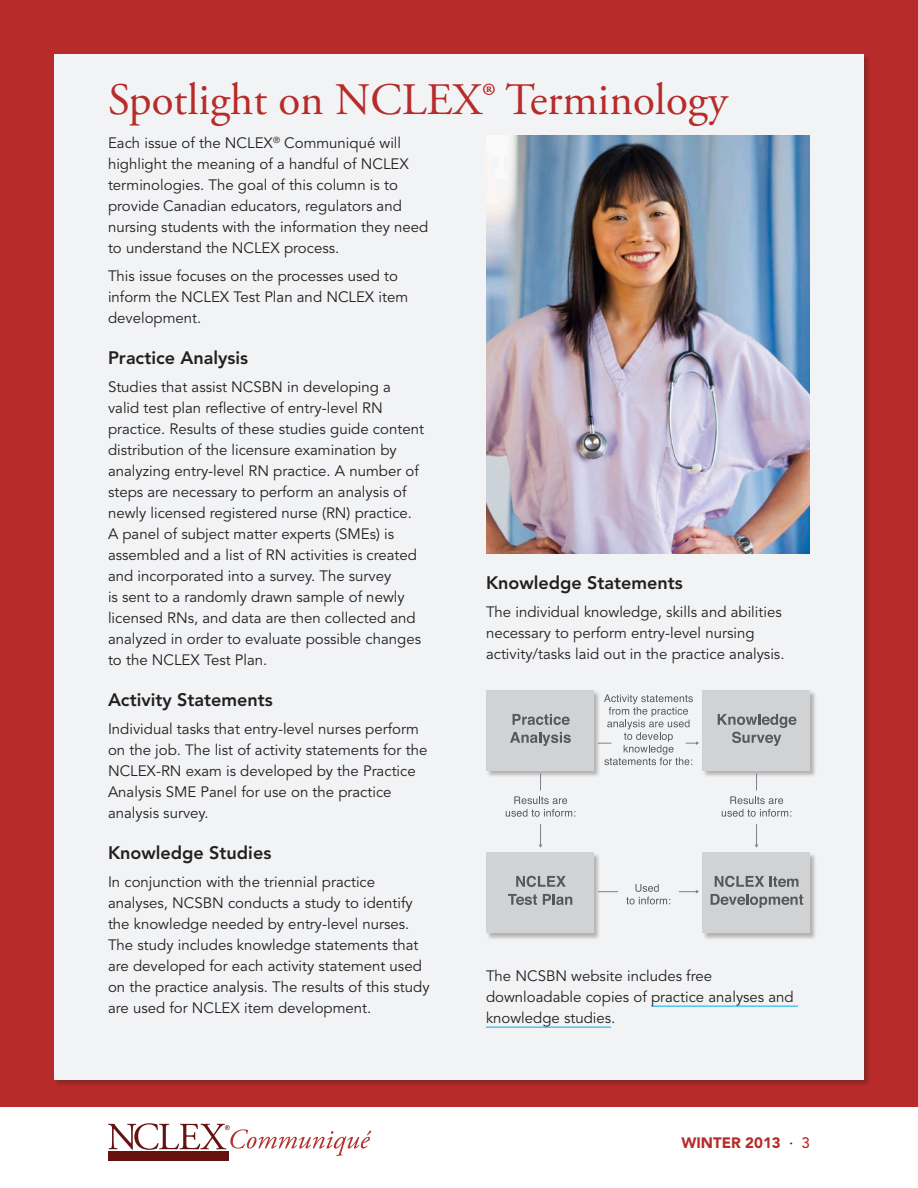
<style>
.page{position:relative;width:918px;height:1188px;background:#fff}
.page>*{position:absolute;margin:0;border:0;box-sizing:border-box;transform-origin:0 0}
.Article_Title{font:45px "Adobe Garamond Pro";color:#b72b2a}
.Subhead{font:800 18px "Avenir LT Std";color:#231f20}
.Body_Copy{font:15px/21px "Avenir LT Std";color:#231f20}
.t1{font:900 15px "Avenir LT Std";color:#b72b2a}
.s1{font-weight:500;color:#651310}
.s2{font-weight:500}
</style>
<div class="page">
<div style="left:0;top:0;width:918px;height:1107px;background:#b72b2a"></div>
<div style="left:54px;top:54px;width:810px;height:1026px;background:#f2f3f4"></div>
<hr style="left:651px;top:1006px;width:147px;height:1px;background:#00aeef">
<hr style="left:486px;top:1027px;width:125px;height:1px;background:#00aeef">
<img style="left:486px;top:135px;width:324px;height:419px">
<div style="left:486px;top:690px;width:331px;height:250px;background:#231f20;opacity:.3"></div>
<div style="left:486px;top:690px;width:108px;height:81px;background:#d1d2d4"></div>
<div style="left:702px;top:690px;width:108px;height:81px;background:#d1d2d4"></div>
<div style="left:486px;top:852px;width:108px;height:81px;background:#d1d2d4"></div>
<div style="left:702px;top:852px;width:108px;height:81px;background:#d1d2d4"></div>
<svg style="left:513px;top:714px;width:57px;height:11px"></svg>
<svg style="left:510px;top:732px;width:61px;height:14px"></svg>
<svg style="left:718px;top:714px;width:78px;height:32px"></svg>
<svg style="left:516px;top:876px;width:50px;height:11px"></svg>
<svg style="left:508px;top:894px;width:29px;height:11px"></svg>
<svg style="left:543px;top:894px;width:29px;height:11px"></svg>
<svg style="left:715px;top:876px;width:49px;height:11px"></svg>
<svg style="left:770px;top:876px;width:29px;height:11px"></svg>
<svg style="left:711px;top:894px;width:92px;height:14px"></svg>
<svg style="left:540px;top:774px;width:1px;height:16px"></svg>
<svg style="left:539px;top:824px;width:3px;height:24px"></svg>
<svg style="left:598px;top:694px;width:101px;height:71px"></svg>
<svg style="left:598px;top:891px;width:20px;height:1px"></svg>
<svg style="left:679px;top:890px;width:20px;height:4px"></svg>
<svg style="left:626px;top:884px;width:44px;height:20px"></svg>
<svg style="left:506px;top:796px;width:69px;height:21px"></svg>
<svg style="left:756px;top:774px;width:1px;height:16px"></svg>
<svg style="left:755px;top:824px;width:3px;height:24px"></svg>
<svg style="left:722px;top:796px;width:69px;height:21px"></svg>
<div style="left:108px;top:1152px;width:120px;height:9px;background:#651310"></div>
<svg style="left:108px;top:1123px;width:263px;height:33px"></svg>
<p class="Article_Title" style="left:108px;top:72px;width:621px">Spotlight on NCLEX® Terminology</p>
<p class="Body_Copy" style="left:108px;top:133px;width:322px">Each issue of the NCLEX<sup>®</sup> Communiqué will highlight the meaning of a handful of NCLEX terminologies. The goal of this column is to provide Canadian educators, regulators and nursing students with the information they need to understand the NCLEX process.</p>
<p class="Body_Copy" style="left:108px;top:266px;width:302px">This issue focuses on the processes used to inform the NCLEX Test Plan and NCLEX item development.</p>
<p class="Subhead" style="left:108px;top:347px;width:142px">Practice Analysis</p>
<p class="Body_Copy" style="left:108px;top:377px;width:318px">Studies that assist NCSBN in developing a valid test plan reflective of entry-level RN practice. Results of these studies guide content distribution of the licensure examination by analyzing entry-level RN practice. A number of steps are necessary to perform an analysis of newly licensed registered nurse (RN) practice.<br>A panel of subject matter experts (SMEs) is assembled and a list of RN activities is created and incorporated into a survey. The survey<br>is sent to a randomly drawn sample of newly licensed RNs, and data are then collected and analyzed in order to evaluate possible changes to the NCLEX Test Plan.</p>
<p class="Subhead" style="left:108px;top:689px;width:166px">Activity Statements</p>
<p class="Body_Copy" style="left:108px;top:719px;width:321px">Individual tasks that entry-level nurses perform on the job. The list of activity statements for the NCLEX-RN exam is developed by the Practice Analysis SME Panel for use on the practice analysis survey.</p>
<p class="Subhead" style="left:108px;top:842px;width:165px">Knowledge Studies</p>
<p class="Body_Copy" style="left:108px;top:872px;width:323px">In conjunction with the triennial practice analyses, NCSBN conducts a study to identify the knowledge needed by entry-level nurses.<br>The study includes knowledge statements that are developed for each activity statement used on the practice analysis. The results of this study are used for NCLEX item development.</p>
<p class="Subhead" style="left:486px;top:572px;width:198px">Knowledge Statements</p>
<p class="Body_Copy" style="left:486px;top:602px;width:300px">The individual knowledge, skills and abilities necessary to perform entry-level nursing activity/tasks laid out in the practice analysis.</p>
<p class="Body_Copy" style="left:486px;top:965px;width:309px">The NCSBN website includes free downloadable copies of practice analyses and knowledge studies.</p>
<p class="t1" style="left:681px;top:1133px;width:130px">WINTER 2013 <span class="s1">·</span> <span class="s2">3</span></p>
</div>
